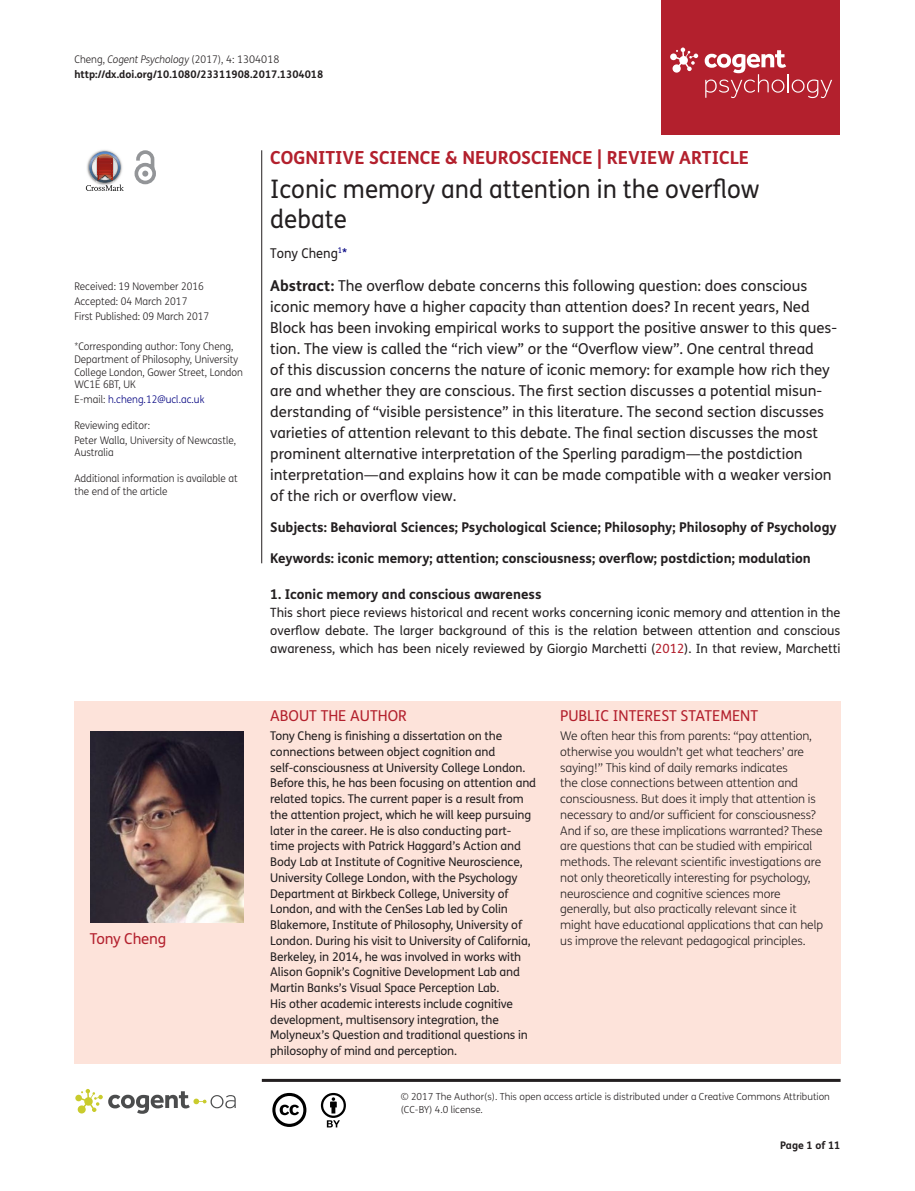
<style>
.page{position:relative;width:915px;height:1191px;background:#fff}
.page>*{position:absolute;margin:0;border:0;box-sizing:border-box;transform-origin:0 0}
.t1{font:25.5px/30px "FS Me Pro";color:#231f20;scale:.95 1}
.t2{font:700 18px "FS Me Pro";color:#b3202d}
.t3{font:15px/21px "FS Me Pro";color:#231f20}
.t4{font:15px "FS Me Pro";color:#b3202d}
.t5{font:700 13.5px "FS Me Pro";color:#231f20}
.t6{font:13.5px "FS Me Pro";color:#231f20;scale:.95 1}
.t7{font:12.75px/18px "FS Me Pro";color:#231f20;text-align:justify}
.t8{font:12px/15.8px "FS Me Pro";letter-spacing:-.01em;color:#231f20}
.t9{font:300 12px/15.8px "FS Me Pro";letter-spacing:-.01em;color:#231f20}
.t10{font:300 10.5px/12.8px "FS Me Pro";color:#231f20;scale:.95 1}
.t11{font:700 10.5px/15px "FS Me Pro";color:#231f20}
.t12{font:300 10.5px "FS Me Pro";color:#000080;scale:.95 1}
.t13{font:300 9.75px/12.8px "FS Me Pro";color:#231f20}
.s1{font-weight:300}
.s2{font-weight:300;font-style:italic}
.s3{color:#231f20}
.s4{color:#000080}
.s5{font-weight:700}
.s6{color:#b3202d}
</style>
<div class="page">
<div style="left:661px;top:0;width:179px;height:134px;background:#b3202d"></div>
<svg style="left:670px;top:48px;width:28px;height:25px"></svg>
<svg style="left:704px;top:50px;width:127px;height:48px"></svg>
<div style="left:74px;top:701px;width:766px;height:362px;background:#fde3da"></div>
<svg style="left:86px;top:151px;width:38px;height:40px"></svg>
<svg style="left:134px;top:150px;width:22px;height:34px"></svg>
<hr style="left:261px;top:150px;width:1px;height:413px;background:#231f20">
<svg style="left:75px;top:1089px;width:161px;height:24px"></svg>
<svg style="left:272px;top:1093px;width:34px;height:34px"></svg>
<svg style="left:321px;top:1093px;width:25px;height:34px"></svg>
<hr style="left:262px;top:1078px;width:578px;height:3px;background:#231f20">
<img style="left:90px;top:731px;width:153px;height:192px">
<p class="t11" style="left:74px;top:51px;width:250px"><span class="s1">Cheng,</span> <span class="s2">Cogent Psychology</span> <span class="s1">(2017), 4: 1304018 </span>http://dx.doi.org/10.1080/23311908.2017.1304018</p>
<p class="t10" style="left:74px;top:279px;width:143px;line-height:14.9px">Received: 19 November 2016<br>Accepted: 04 March 2017<br>First Published: 09 March 2017</p>
<p class="t10" style="left:74px;top:340px;width:179px">*Corresponding author: Tony Cheng,<br>Department of Philosophy, University<br>College London, Gower Street, London<br>WC1E 6BT, UK</p>
<p class="t12" style="left:74px;top:392px;width:138px"><span class="s3">E-mail:</span> h.cheng.12@ucl.ac.uk</p>
<p class="t10" style="left:74px;top:417px;width:172px;line-height:14.9px">Reviewing editor:<br>Peter Walla, University of Newcastle,</p>
<p class="t10" style="left:74px;top:446px;width:43px">Australia</p>
<p class="t10" style="left:74px;top:471px;width:173px">Additional information is available at the end of the article</p>
<p class="t4" style="left:90px;top:928px;width:78px">Tony Cheng</p>
<h2 class="t2" style="left:270px;top:143px;width:480px">COGNITIVE SCIENCE &amp; NEUROSCIENCE | REVIEW ARTICLE</h2>
<h1 class="t1" style="left:270px;top:174px;width:516px">Iconic memory and attention in the overflow debate</h1>
<p class="t6" style="left:270px;top:243px;width:83px">Tony Cheng<sup>1</sup><span class="s4">*</span></p>
<p class="t3" style="left:270px;top:275px;width:568px"><span class="s5">Abstract:</span> The overflow debate concerns this following question: does conscious iconic memory have a higher capacity than attention does? In recent years, Ned Block has been invoking empirical works to support the positive answer to this ques&shy;tion. The view is called the “rich view” or the “Overflow view”. One central thread<br>of this discussion concerns the nature of iconic memory: for example how rich they are and whether they are conscious. The first section discusses a potential misun&shy;derstanding of “visible persistence” in this literature. The second section discusses varieties of attention relevant to this debate. The final section discusses the most prominent alternative interpretation of the Sperling paradigm—the postdiction interpretation—and explains how it can be made compatible with a weaker version of the rich or overflow view.</p>
<p class="t5" style="left:270px;top:517px;width:567px">Subjects: Behavioral Sciences; Psychological Science; Philosophy; Philosophy of Psychology</p>
<p class="t5" style="left:270px;top:548px;width:542px">Keywords: iconic memory; attention; consciousness; overflow; postdiction; modulation</p>
<p class="t5" style="left:270px;top:584px;width:273px">1. Iconic memory and conscious awareness</p>
<p class="t7" style="left:270px;top:603px;width:571px">This short piece reviews historical and recent works concerning iconic memory and attention in the overflow debate. The larger background of this is the relation between attention and conscious awareness, which has been nicely reviewed by Giorgio Marchetti (<span class="s6">2012</span>). In that review, Marchetti</p>
<p class="t4" style="left:270px;top:705px;width:138px">ABOUT THE AUTHOR</p>
<p class="t8" style="left:270px;top:727px;width:267px">Tony Cheng is finishing a dissertation on the connections between object cognition and self-consciousness at University College London.<br>Before this, he has been focusing on attention and related topics. The current paper is a result from the attention project, which he will keep pursuing later in the career. He is also conducting part&shy;time projects with Patrick Haggard’s Action and Body Lab at Institute of Cognitive Neuroscience, University College London, with the Psychology Department at Birkbeck College, University of London, and with the CenSes Lab led by Colin Blakemore, Institute of Philosophy, University of London. During his visit to University of California, Berkeley, in 2014, he was involved in works with Alison Gopnik’s Cognitive Development Lab and Martin Banks’s Visual Space Perception Lab.<br>His other academic interests include cognitive development, multisensory integration, the Molyneux’s Question and traditional questions in philosophy of mind and perception.</p>
<p class="t4" style="left:560px;top:705px;width:199px">PUBLIC INTEREST STATEMENT</p>
<p class="t9" style="left:560px;top:727px;width:264px">We often hear this from parents: “pay attention, otherwise you wouldn’t get what teachers’ are saying!” This kind of daily remarks indicates<br>the close connections between attention and consciousness. But does it imply that attention is necessary to and/or sufficient for consciousness?<br>And if so, are these implications warranted? These are questions that can be studied with empirical methods. The relevant scientific investigations are not only theoretically interesting for psychology, neuroscience and cognitive sciences more generally, but also practically relevant since it might have educational applications that can help us improve the relevant pedagogical principles.</p>
<p class="t13" style="left:400px;top:1090px;width:430px">© 2017 The Author(s). This open access article is distributed under a Creative Commons Attribution (CC-BY) 4.0 license.</p>
<p class="t11" style="left:780px;top:1137px;width:62px">Page 1 of 11</p>
</div>
